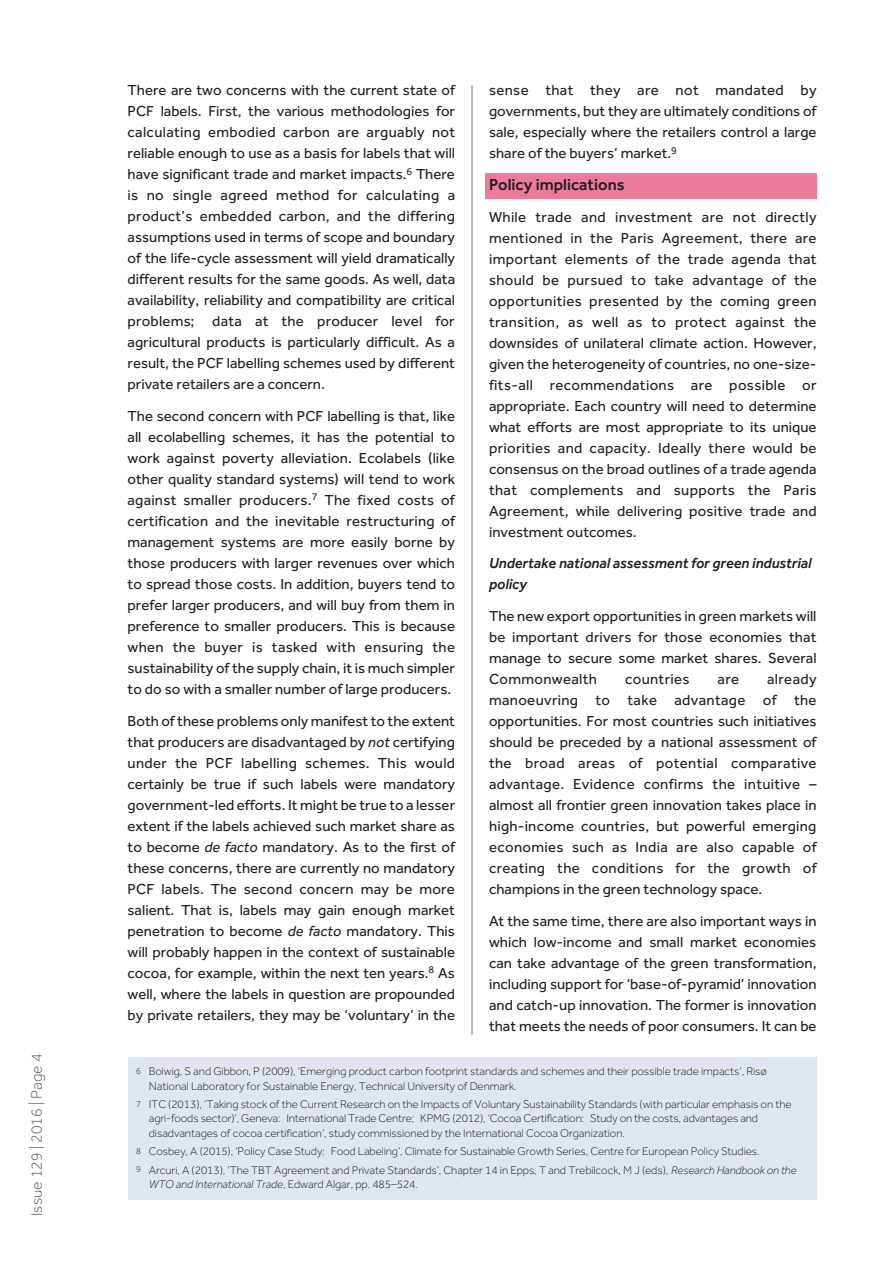
<style>
.page{position:relative;width:893px;height:1263px;background:#fff}
.page>*{position:absolute;margin:0;border:0;box-sizing:border-box;transform-origin:0 0}
.t1{font:500 16.5px "Effra";color:#231f20}
.t2{font:300 15.75px "Effra";color:#57585a}
.t3{font:15px/21px "Effra";color:#231f20;text-align:justify}
.t4{font:italic 500 15px/21px "Effra";color:#231f20}
.t5{font:15px "Effra";letter-spacing:.02em;color:#231f20}
.t6{font:300 11.55px/14.2px "Effra";letter-spacing:-.005em;color:#231f20}
.t7{font:italic 300 11.55px "Effra";letter-spacing:-.005em;color:#231f20}
.s1{font-style:italic}
.s2{font-size:9px}
.s3{font-style:normal}
</style>
<div class="page">
<div style="left:485px;top:173px;width:331px;height:26px;background:#eb7a9b"></div>
<hr style="left:471px;top:85px;width:2px;height:950px;background:#a8a9ad">
<div style="left:128px;top:1057px;width:688px;height:142px;background:#dfe6ee"></div>
<p class="t2" style="left:28px;top:1216px;width:164px;rotate:-90deg">Issue 129 | 2016 | Page 4</p>
<p class="t3" style="left:128px;top:80px;width:329px">There are two concerns with the current state of PCF labels. First, the various methodologies for calculating embodied carbon are arguably not reliable enough to use as a basis for labels that will have significant trade and market impacts.<sup>6</sup> There is no single agreed method for calculating a product’s embedded carbon, and the differing assumptions used in terms of scope and boundary of the life-cycle assessment will yield dramatically different results for the same goods. As well, data availability, reliability and compatibility are critical problems; data at the producer level for agricultural products is particularly difficult. As a result, the PCF labelling schemes used by different private retailers are a concern.</p>
<p class="t3" style="left:128px;top:405px;width:329px">The second concern with PCF labelling is that, like all ecolabelling schemes, it has the potential to work against poverty alleviation. Ecolabels (like other quality standard systems) will tend to work against smaller producers.<sup>7</sup> The fixed costs of certification and the inevitable restructuring of management systems are more easily borne by those producers with larger revenues over which to spread those costs. In addition, buyers tend to prefer larger producers, and will buy from them in preference to smaller producers. This is because when the buyer is tasked with ensuring the sustainability of the supply chain, it is much simpler to do so with a smaller number of large producers.</p>
<p class="t3" style="left:128px;top:710px;width:329px">Both of these problems only manifest to the extent that producers are disadvantaged by <span class="s1">not</span> certifying under the PCF labelling schemes. This would certainly be true if such labels were mandatory government-led efforts. It might be true to a lesser extent if the labels achieved such market share as to become <span class="s1">de facto</span> mandatory. As to the first of these concerns, there are currently no mandatory PCF labels. The second concern may be more salient. That is, labels may gain enough market penetration to become <span class="s1">de facto</span> mandatory. This will probably happen in the context of sustainable cocoa, for example, within the next ten years.<sup>8</sup> As well, where the labels in question are propounded by private retailers, they may be ‘voluntary’ in the</p>
<p class="t3" style="left:489px;top:80px;width:329px">sense that they are not mandated by governments, but they are ultimately conditions of sale, especially where the retailers control a large share of the buyers’ market.<sup>9</sup></p>
<p class="t1" style="left:489px;top:175px;width:137px">Policy implications</p>
<p class="t3" style="left:489px;top:206px;width:329px">While trade and investment are not directly mentioned in the Paris Agreement, there are important elements of the trade agenda that should be pursued to take advantage of the opportunities presented by the coming green transition, as well as to protect against the downsides of unilateral climate action. However, given the heterogeneity of countries, no one-size&shy;fits-all recommendations are possible or appropriate. Each country will need to determine what efforts are most appropriate to its unique priorities and capacity. Ideally there would be consensus on the broad outlines of a trade agenda that complements and supports the Paris Agreement, while delivering positive trade and investment outcomes.</p>
<p class="t4" style="left:489px;top:552px;width:324px">Undertake national assessment for green industrial policy</p>
<p class="t3" style="left:489px;top:605px;width:329px">The new export opportunities in green markets will be important drivers for those economies that manage to secure some market shares. Several Commonwealth</p>
<p class="t3" style="left:489px;top:668px;width:329px;text-indent:278px">already manoeuvring to take advantage of the opportunities. For most countries such initiatives should be preceded by a national assessment of the broad areas of potential comparative advantage. Evidence confirms the intuitive – almost all frontier green innovation takes place in high-income countries, but powerful emerging economies such as India are also capable of creating the conditions for the growth of champions in the green technology space.</p>
<p class="t3" style="left:489px;top:910px;width:329px">At the same time, there are also important ways in which low-income and small market economies can take advantage of the green transformation, including support for ‘base-of-pyramid’ innovation and catch-up innovation. The former is innovation that meets the needs of poor consumers. It can be</p>
<p class="t5" style="left:625px;top:670px;width:66px">countries</p>
<p class="t3" style="left:718px;top:668px;width:23px">are</p>
<p class="t6" style="left:149px;top:1064px;width:620px;text-indent:-13px"><span class="s2">6</span> Bolwig, S and Gibbon, P (2009), ‘Emerging product carbon footprint standards and schemes and their possible trade impacts’, Risø<br>National Laboratory for Sustainable Energy, Technical University of Denmark.</p>
<p class="t6" style="left:149px;top:1097px;width:644px;text-indent:-13px"><span class="s2">7</span> ITC (2013), ‘Taking stock of the Current Research on the Impacts of Voluntary Sustainability Standards (with particular emphasis on the agri-foods sector)’, Geneva: International Trade Centre; KPMG (2012), ‘Cocoa Certification: Study on the costs, advantages and disadvantages of cocoa certification’, study commissioned by the International Cocoa Organization.</p>
<p class="t6" style="left:136px;top:1142px;width:662px;line-height:18.5px"><span class="s2">8</span> Cosbey, A (2015), ‘Policy Case Study: Food Labeling’, Climate for Sustainable Growth Series, Centre for European Policy Studies.<br><span class="s2">9</span> Arcuri, A (2013), ‘The TBT Agreement and Private Standards’, Chapter 14 in Epps, T and Trebilcock, M J (eds), <span class="s1">Research Handbook on the</span></p>
<p class="t7" style="left:149px;top:1177px;width:271px">WTO and International Trade<span class="s3">, Edward Algar, pp. 485–524.</span></p>
</div>
